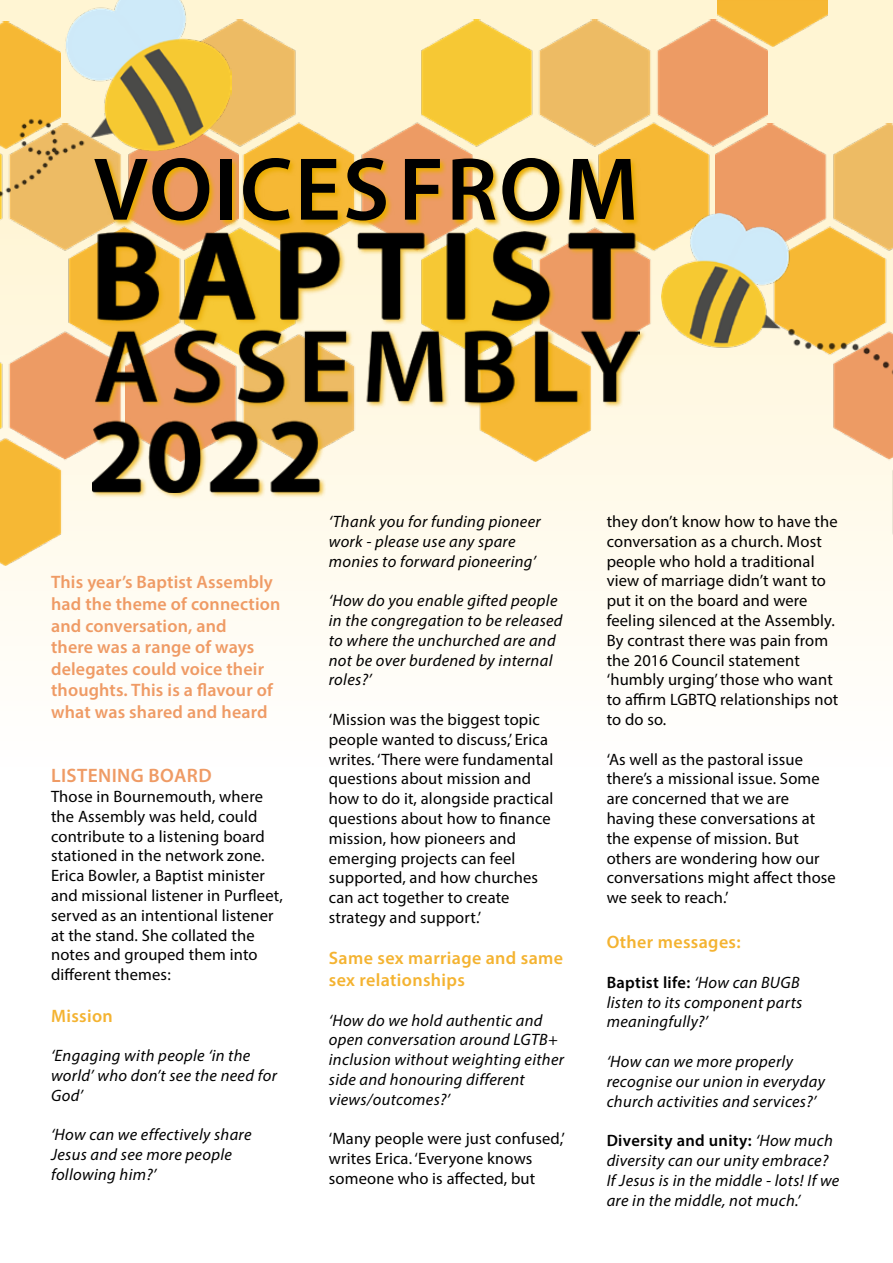
<style>
.page{position:relative;width:893px;height:1263px;background:#fff}
.page>*{position:absolute;margin:0;border:0;box-sizing:border-box;transform-origin:0 0}
.t1{font:600 90px "Myriad Pro";letter-spacing:.02em;color:#000}
.t2{font:600 19.5px "Myriad Pro";letter-spacing:.02em;color:#ef9b65}
.t3{font:600 18px/21.6px "Myriad Pro";letter-spacing:.01em;color:#ef9b65}
.t4{font:600 18px/21.6px "Myriad Pro";letter-spacing:.02em;color:#f4b331}
.t5{font:16.5px/19.8px "Myriad Pro";letter-spacing:.01em;color:#000}
.t6{font:italic 16.5px/19.8px "Myriad Pro";letter-spacing:.02em;color:#000}
.s1{font-weight:600;font-style:normal}
</style>
<div class="page">
<img style="left:0;top:0;width:893px;height:636px">
<img style="left:232px;top:19px;width:535px;height:442px">
<img style="left:0;top:123px;width:238px;height:443px">
<img style="left:716px;top:123px;width:177px;height:443px">
<img style="left:718px;top:0;width:110px;height:46px">
<img style="left:0;top:0;width:232px;height:200px">
<img style="left:661px;top:214px;width:232px;height:175px">
<svg style="left:94px;top:157px;width:547px;height:71px;background:#f0b74b"></svg>
<div style="left:92px;top:230px;width:555px;height:269px;background:#eaad00;opacity:.75"></div>
<img style="left:93px;top:232px;width:547px;height:260px">
<h1 class="t1" style="left:94px;top:132px;width:547px">VOICES FROM</h1>
<p class="t3" style="left:51px;top:571px;width:231px">This year’s Baptist Assembly had the theme of connection and conversation, and<br>there was a range of ways delegates could voice their thoughts. This is a flavour of what was shared and heard</p>
<p class="t2" style="left:51px;top:763px;width:162px">LISTENING BOARD</p>
<p class="t5" style="left:51px;top:786px;width:233px">Those in Bournemouth, where the Assembly was held, could contribute to a listening board stationed in the network zone.<br>Erica Bowler, a Baptist minister and missional listener in Purfleet, served as an intentional listener at the stand. She collated the notes and grouped them into different themes:</p>
<p class="t4" style="left:51px;top:1004px;width:63px">Mission</p>
<p class="t6" style="left:51px;top:1045px;width:227px">‘Engaging with people ‘in the world’ who don’t see the need for<br>God’</p>
<p class="t6" style="left:51px;top:1125px;width:202px">‘How can we effectively share<br>Jesus and see more people following him?’</p>
<p class="t6" style="left:329px;top:511px;width:213px">‘Thank you for funding pioneer work - please use any spare monies to forward pioneering’</p>
<p class="t6" style="left:329px;top:590px;width:235px">‘How do you enable gifted people in the congregation to be released to where the unchurched are and not be over burdened by internal roles?’</p>
<p class="t5" style="left:329px;top:709px;width:226px">‘Mission was the biggest topic people wanted to discuss,’ Erica writes. ‘There were fundamental questions about mission and how to do it, alongside practical questions about how to finance mission, how pioneers and emerging projects can feel supported, and how churches can act together to create strategy and support.’</p>
<p class="t4" style="left:329px;top:947px;width:236px">Same sex marriage and same sex relationships</p>
<p class="t6" style="left:329px;top:1010px;width:237px">‘How do we hold authentic and open conversation around LGTB+ inclusion without weighting either side and honouring different views/outcomes?’</p>
<p class="t5" style="left:329px;top:1129px;width:238px">‘Many people were just confused,’ writes Erica. ‘Everyone knows someone who is affected, but</p>
<p class="t5" style="left:607px;top:511px;width:233px">they don’t know how to have the conversation as a church. Most people who hold a traditional view of marriage didn’t want to put it on the board and were feeling silenced at the Assembly.<br>By contrast there was pain from the 2016 Council statement ‘humbly urging’ those who want to affirm LGBTQ relationships not to do so.</p>
<p class="t5" style="left:607px;top:749px;width:231px">‘As well as the pastoral issue there’s a missional issue. Some are concerned that we are having these conversations at the expense of mission. But others are wondering how our conversations might affect those we seek to reach.’</p>
<p class="t4" style="left:607px;top:931px;width:136px">Other messages:</p>
<p class="t6" style="left:607px;top:972px;width:197px"><span class="s1">Baptist life:</span> ‘How can BUGB listen to its component parts meaningfully?’</p>
<p class="t6" style="left:607px;top:1051px;width:220px">‘How can we more properly recognise our union in everyday church activities and services?’</p>
<p class="t6" style="left:607px;top:1130px;width:234px"><span class="s1">Diversity and unity:</span> ‘How much diversity can our unity embrace?<br>If Jesus is in the middle - lots! If we are in the middle, not much.’</p>
</div>
